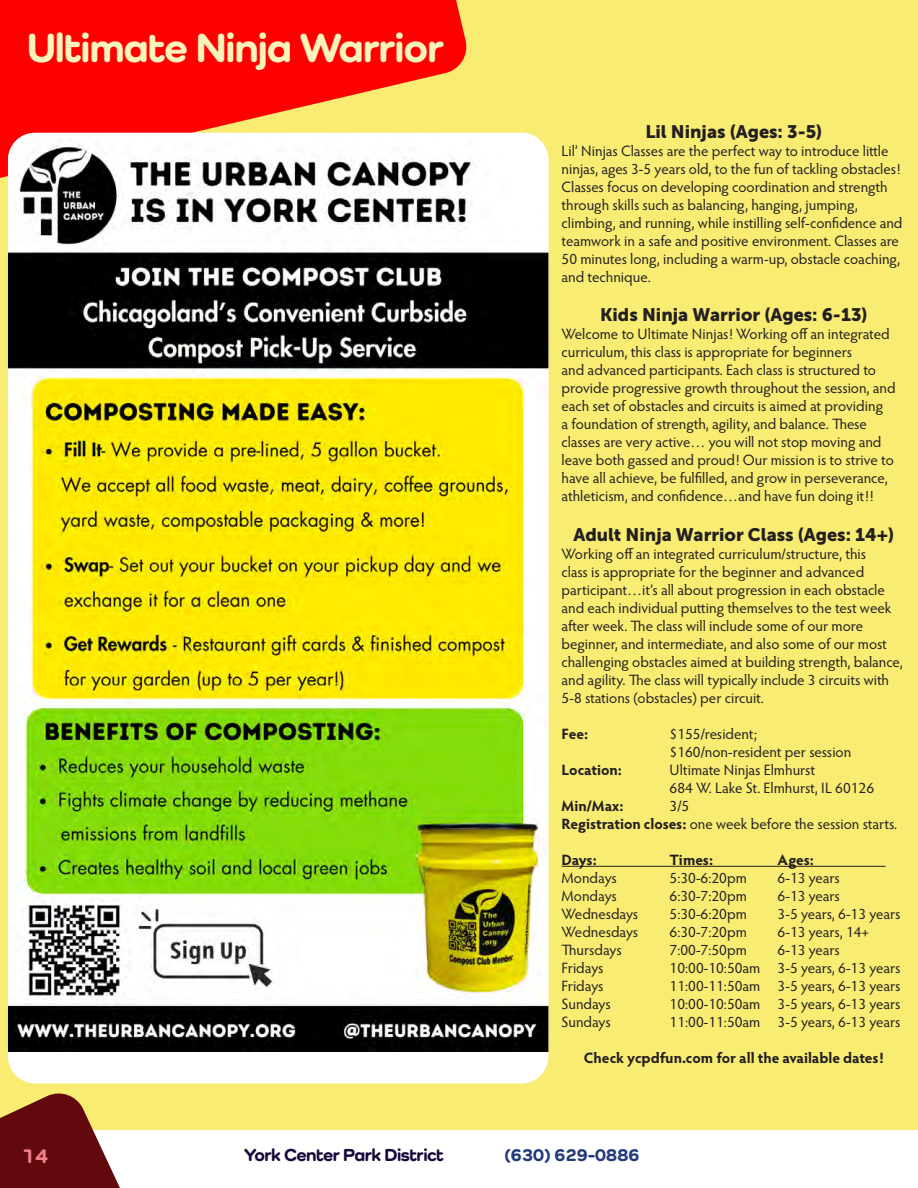
<style>
.page{position:relative;width:918px;height:1188px;background:#fff}
.page>*{position:absolute;margin:0;border:0;box-sizing:border-box;transform-origin:0 0}
.t1{font:800 42px "Como";letter-spacing:-.025em;color:#fbf4ba}
.t2{font:800 21px "Como";color:#f27e8b}
.t3{font:18px "Museo Sans 900";color:#231f20}
.t4{font:800 18px "Como";letter-spacing:-.025em;color:#1a083a}
.t5{font:800 18px "Como";letter-spacing:-.025em;color:#233a7a}
.t6{font:15px/18px "Hypatia Sans Pro";color:#231f20}
.t7{font:700 15px "Hypatia Sans Pro";letter-spacing:-.005em;color:#231f20}
.s1{font-weight:700}
</style>
<div class="page">
<div style="left:0;top:0;width:918px;height:1130px;background:#f8ec73"></div>
<svg style="left:0;top:1093px;width:120px;height:95px"></svg>
<svg style="left:0;top:0;width:469px;height:178px;background:#fd2411"></svg>
<div style="left:8px;top:133px;width:540px;height:950px;background:#fff;border-radius:27px"></div>
<img style="left:8px;top:133px;width:540px;height:919px">
<hr style="left:562px;top:866px;width:324px;height:1px;background:#231f20">
<h1 class="t1" style="left:27px;top:22px;width:418px">Ultimate Ninja Warrior</h1>
<p class="t3" style="left:645px;top:121px;width:178px">Lil Ninjas (Ages: 3-5)</p>
<p class="t6" style="left:562px;top:141px;width:342px">Lil’ Ninjas Classes are the perfect way to introduce little ninjas, ages 3-5 years old, to the fun of tackling obstacles!<br>Classes focus on developing coordination and strength through skills such as balancing, hanging, jumping, climbing, and running, while instilling self-confidence and teamwork in a safe and positive environment. Classes are 50 minutes long, including a warm-up, obstacle coaching, and technique.</p>
<p class="t3" style="left:600px;top:305px;width:269px">Kids Ninja Warrior (Ages: 6-13)</p>
<p class="t6" style="left:562px;top:325px;width:336px">Welcome to Ultimate Ninjas! Working off an integrated curriculum, this class is appropriate for beginners<br>and advanced participants. Each class is structured to provide progressive growth throughout the session, and each set of obstacles and circuits is aimed at providing<br>a foundation of strength, agility, and balance. These classes are very active… you will not stop moving and leave both gassed and proud! Our mission is to strive to have all achieve, be fulfilled, and grow in perseverance, athleticism, and confidence…and have fun doing it!!</p>
<p class="t3" style="left:574px;top:524px;width:322px">Adult Ninja Warrior Class (Ages: 14+)</p>
<p class="t6" style="left:562px;top:544px;width:343px">Working off an integrated curriculum/structure, this<br>class is appropriate for the beginner and advanced participant…it’s all about progression in each obstacle and each individual putting themselves to the test week after week. The class will include some of our more beginner, and intermediate, and also some of our most challenging obstacles aimed at building strength, balance,</p>
<p class="t6" style="left:562px;top:670px;width:329px">and agility. The class will typically include 3 circuits with<br>5-8 stations (obstacles) per circuit.</p>
<p class="t7" style="left:562px;top:723px;width:28px">Fee:</p>
<p class="t6" style="left:670px;top:724px;width:89px">$155/resident;</p>
<p class="t6" style="left:670px;top:742px;width:183px">$160/non-resident per session</p>
<p class="t7" style="left:562px;top:759px;width:62px">Location:</p>
<p class="t6" style="left:670px;top:760px;width:147px">Ultimate Ninjas Elmhurst</p>
<p class="t6" style="left:670px;top:778px;width:206px">684 W. Lake St. Elmhurst, IL 60126</p>
<p class="t7" style="left:562px;top:795px;width:64px">Min/Max:</p>
<p class="t6" style="left:670px;top:796px;width:21px">3/5</p>
<p class="t6" style="left:562px;top:814px;width:337px"><span class="s1">Registration closes:</span> one week before the session starts.</p>
<p class="t7" style="left:562px;top:849px;width:37px">Days:</p>
<p class="t7" style="left:670px;top:849px;width:45px">Times:</p>
<p class="t7" style="left:778px;top:849px;width:38px">Ages:</p>
<p class="t6" style="left:562px;top:868px;width:57px">Mondays</p>
<p class="t6" style="left:670px;top:868px;width:79px">5:30-6:20pm</p>
<p class="t6" style="left:778px;top:868px;width:64px">6-13 years</p>
<p class="t6" style="left:562px;top:886px;width:57px">Mondays</p>
<p class="t6" style="left:670px;top:886px;width:79px">6:30-7:20pm</p>
<p class="t6" style="left:778px;top:886px;width:64px">6-13 years</p>
<p class="t6" style="left:562px;top:904px;width:78px">Wednesdays</p>
<p class="t6" style="left:670px;top:904px;width:79px">5:30-6:20pm</p>
<p class="t6" style="left:778px;top:904px;width:124px">3-5 years, 6-13 years</p>
<p class="t6" style="left:562px;top:922px;width:78px">Wednesdays</p>
<p class="t6" style="left:670px;top:922px;width:79px">6:30-7:20pm</p>
<p class="t6" style="left:778px;top:922px;width:93px">6-13 years, 14+</p>
<p class="t6" style="left:562px;top:940px;width:62px">Thursdays</p>
<p class="t6" style="left:670px;top:940px;width:79px">7:00-7:50pm</p>
<p class="t6" style="left:778px;top:940px;width:64px">6-13 years</p>
<p class="t6" style="left:562px;top:958px;width:43px">Fridays</p>
<p class="t6" style="left:670px;top:958px;width:232px">10:00-10:50am 3-5 years, 6-13 years</p>
<p class="t6" style="left:562px;top:976px;width:43px">Fridays</p>
<p class="t6" style="left:670px;top:976px;width:232px">11:00-11:50am 3-5 years, 6-13 years</p>
<p class="t6" style="left:562px;top:994px;width:51px">Sundays</p>
<p class="t6" style="left:670px;top:994px;width:232px">10:00-10:50am 3-5 years, 6-13 years</p>
<p class="t6" style="left:562px;top:1012px;width:51px">Sundays</p>
<p class="t6" style="left:670px;top:1012px;width:232px">11:00-11:50am 3-5 years, 6-13 years</p>
<p class="t7" style="left:584px;top:1047px;width:301px">Check ycpdfun.com for all the available dates!</p>
<h2 class="t2" style="left:21px;top:1142px;width:29px">14</h2>
<p class="t4" style="left:245px;top:1143px;width:201px">York Center Park District</p>
<p class="t5" style="left:504px;top:1144px;width:137px">(630) 629-0886</p>
</div>
